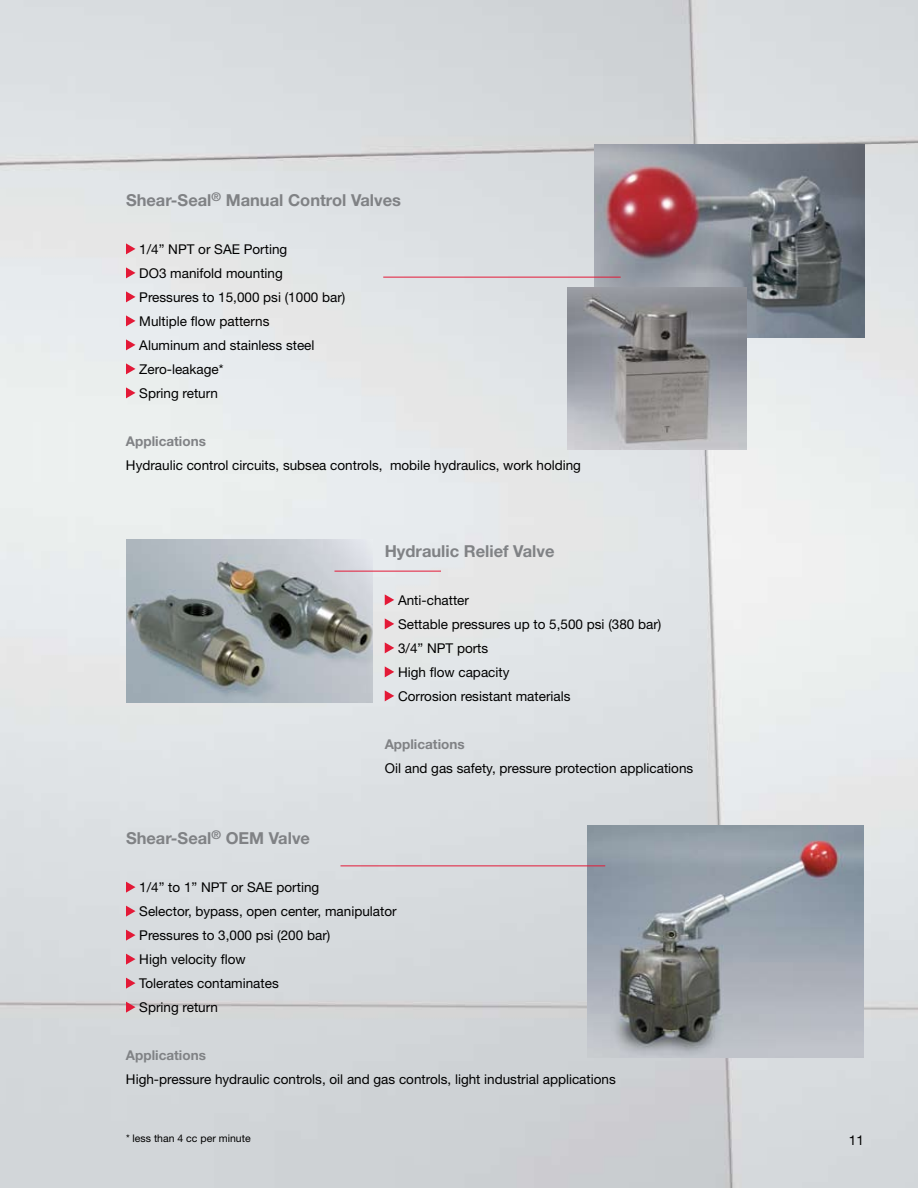
<style>
.page{position:relative;width:918px;height:1188px;background:#fff}
.page>*{position:absolute;margin:0;border:0;box-sizing:border-box;transform-origin:0 0}
.t1{font:700 16.5px "Helvetica Neue";color:#808285}
.t2{font:13.5px/24px "Helvetica Neue";color:#000}
.t3{font:700 13.5px "Helvetica Neue";color:#808285}
.t4{font:10.5px "Helvetica Neue";color:#000}
</style>
<div class="page">
<img style="left:0;top:0;width:918px;height:1188px">
<svg style="left:385px;top:594px;width:9px;height:11px"></svg>
<svg style="left:385px;top:618px;width:9px;height:11px"></svg>
<svg style="left:385px;top:642px;width:9px;height:11px"></svg>
<svg style="left:385px;top:666px;width:9px;height:11px"></svg>
<svg style="left:385px;top:690px;width:9px;height:11px"></svg>
<img style="left:126px;top:539px;width:247px;height:163px">
<svg style="left:126px;top:243px;width:10px;height:11px"></svg>
<svg style="left:126px;top:267px;width:10px;height:11px"></svg>
<svg style="left:126px;top:291px;width:10px;height:11px"></svg>
<svg style="left:126px;top:315px;width:10px;height:11px"></svg>
<svg style="left:126px;top:339px;width:10px;height:11px"></svg>
<svg style="left:126px;top:363px;width:10px;height:11px"></svg>
<svg style="left:126px;top:387px;width:10px;height:11px"></svg>
<img style="left:594px;top:145px;width:271px;height:193px">
<hr style="left:383px;top:277px;width:238px;height:1px;background:#e31937">
<hr style="left:334px;top:571px;width:107px;height:1px;background:#e31937">
<svg style="left:126px;top:882px;width:10px;height:11px"></svg>
<svg style="left:126px;top:906px;width:10px;height:11px"></svg>
<svg style="left:126px;top:930px;width:10px;height:11px"></svg>
<svg style="left:126px;top:954px;width:10px;height:11px"></svg>
<svg style="left:126px;top:978px;width:10px;height:11px"></svg>
<svg style="left:126px;top:1002px;width:10px;height:11px"></svg>
<img style="left:587px;top:826px;width:277px;height:231px">
<hr style="left:340px;top:866px;width:265px;height:1px;background:#e31937">
<img style="left:568px;top:287px;width:178px;height:162px">
<p class="t1" style="left:126px;top:190px;width:277px">Shear-Seal<sup>®</sup> Manual Control Valves</p>
<p class="t2" style="left:139px;top:237px;width:208px">1/4” NPT or SAE Porting<br>DO3 manifold mounting<br>Pressures to 15,000 psi (1000 bar)<br>Multiple flow patterns<br>Aluminum and stainless steel<br>Zero-leakage*<br>Spring return</p>
<p class="t3" style="left:126px;top:432px;width:81px">Applications</p>
<p class="t2" style="left:126px;top:453px;width:457px">Hydraulic control circuits, subsea controls, mobile hydraulics, work holding</p>
<p class="t1" style="left:385px;top:541px;width:171px">Hydraulic Relief Valve</p>
<p class="t2" style="left:398px;top:588px;width:265px">Anti-chatter<br>Settable pressures up to 5,500 psi (380 bar)<br>3/4” NPT ports<br>High flow capacity<br>Corrosion resistant materials</p>
<p class="t3" style="left:385px;top:735px;width:81px">Applications</p>
<p class="t2" style="left:385px;top:756px;width:310px">Oil and gas safety, pressure protection applications</p>
<p class="t1" style="left:126px;top:828px;width:186px">Shear-Seal<sup>®</sup> OEM Valve</p>
<p class="t2" style="left:139px;top:875px;width:259px">1/4” to 1” NPT or SAE porting<br>Selector, bypass, open center, manipulator<br>Pressures to 3,000 psi (200 bar)<br>High velocity flow<br>Tolerates contaminates<br>Spring return</p>
<p class="t3" style="left:126px;top:1047px;width:81px">Applications</p>
<p class="t2" style="left:126px;top:1067px;width:491px">High-pressure hydraulic controls, oil and gas controls, light industrial applications</p>
<p class="t4" style="left:126px;top:1132px;width:126px">* less than 4 cc per minute</p>
<p class="t2" style="left:849px;top:1128px;width:17px">11</p>
</div>
